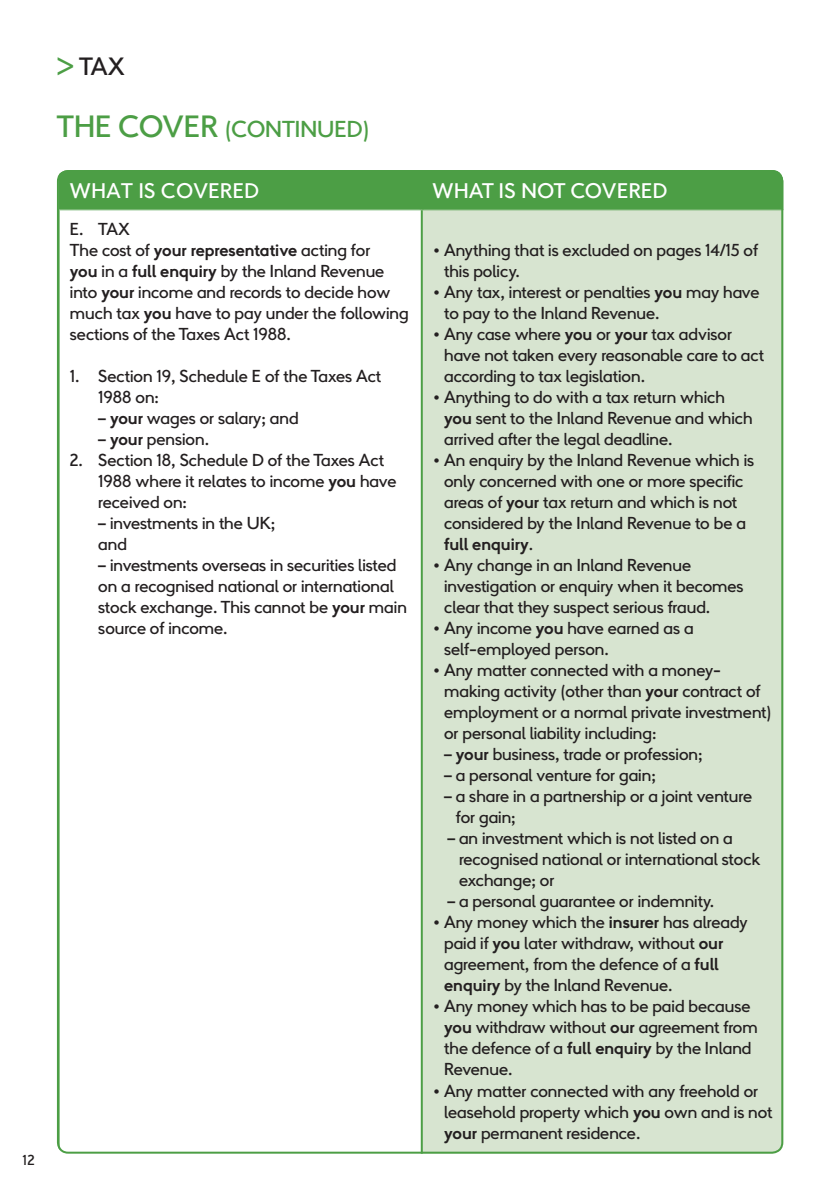
<style>
.page{position:relative;width:840px;height:1193px;background:#fff}
.page>*{position:absolute;margin:0;border:0;box-sizing:border-box;transform-origin:0 0}
.t1{font:26px "More Than Chevron";color:#231f20}
.t2{font:24px "More Than Chevron";color:#4c9e45}
.t3{font:22px "More Than Chevron";letter-spacing:.02em;color:#fff}
.t4{font:18px/21px "More Than Chevron";color:#231f20}
.t5{font:15px "More Than Chevron";color:#231f20}
.s1{color:#4c9e45}
.s2{font-size:32px}
.s3{font-weight:700}
</style>
<div class="page">
<div style="left:59px;top:170px;width:724px;height:39px;background:#4c9e45"></div>
<div style="left:421px;top:210px;width:362px;height:943px;background:#d7e4d0"></div>
<hr style="left:421px;top:209px;width:362px;height:1px;background:#4c9e45">
<hr style="left:783px;top:210px;width:1px;height:943px;background:#4c9e45">
<hr style="left:419px;top:170px;width:4px;height:39px;background:#4c9e45">
<hr style="left:783px;top:170px;width:1px;height:40px;background:#4c9e45">
<hr style="left:58px;top:209px;width:363px;height:1px;background:#4c9e45">
<hr style="left:58px;top:210px;width:2px;height:943px;background:#4c9e45">
<hr style="left:420px;top:210px;width:2px;height:943px;background:#4c9e45">
<p class="t5" style="left:22px;top:1151px;width:14px">12</p>
<h1 class="t1" style="left:57px;top:52px;width:69px"><span class="s1">&gt;</span> TAX</h1>
<h2 class="t2" style="left:57px;top:116px;width:314px"><span class="s2">THE COVER</span> (CONTINUED)</h2>
<p class="t3" style="left:70px;top:178px;width:190px">WHAT IS COVERED</p>
<p class="t3" style="left:432px;top:178px;width:236px">WHAT IS NOT COVERED</p>
<p class="t4" style="left:70px;top:218px;width:340px">E. TAX<br>The cost of <span class="s3">your representative</span> acting for<br><span class="s3">you</span> in a <span class="s3">full enquiry</span> by the Inland Revenue into <span class="s3">your</span> income and records to decide how much tax <span class="s3">you</span> have to pay under the following sections of the Taxes Act 1988.</p>
<p class="t4" style="left:98px;top:365px;width:284px;text-indent:-28px">1. Section 19, Schedule E of the Taxes Act<br>1988 on:</p>
<p class="t4" style="left:98px;top:407px;width:202px">– <span class="s3">your</span> wages or salary; and</p>
<p class="t4" style="left:98px;top:428px;width:112px">– <span class="s3">your</span> pension.</p>
<p class="t4" style="left:98px;top:449px;width:299px;text-indent:-28px">2. Section 18, Schedule D of the Taxes Act<br>1988 where it relates to income <span class="s3">you</span> have received on:</p>
<p class="t4" style="left:98px;top:512px;width:179px">– investments in the UK; and</p>
<p class="t4" style="left:98px;top:554px;width:310px">– investments overseas in securities listed on a recognised national or international stock exchange. This cannot be <span class="s3">your</span> main source of income.</p>
<p class="t4" style="left:444px;top:239px;width:315px;text-indent:-11px">• Anything that is excluded on pages 14/15 of this policy.</p>
<p class="t4" style="left:444px;top:281px;width:317px;text-indent:-11px">• Any tax, interest or penalties <span class="s3">you</span> may have to pay to the Inland Revenue.</p>
<p class="t4" style="left:444px;top:323px;width:321px;text-indent:-11px">• Any case where <span class="s3">you</span> or <span class="s3">your</span> tax advisor have not taken every reasonable care to act according to tax legislation.</p>
<p class="t4" style="left:444px;top:386px;width:310px;text-indent:-11px">• Anything to do with a tax return which <span class="s3">you</span> sent to the Inland Revenue and which arrived after the legal deadline.</p>
<p class="t4" style="left:444px;top:449px;width:311px;text-indent:-11px">• An enquiry by the Inland Revenue which is only concerned with one or more specific areas of <span class="s3">your</span> tax return and which is not considered by the Inland Revenue to be a <span class="s3">full enquiry</span>.</p>
<p class="t4" style="left:444px;top:554px;width:301px;text-indent:-11px">• Any change in an Inland Revenue investigation or enquiry when it becomes clear that they suspect serious fraud.</p>
<p class="t4" style="left:444px;top:617px;width:251px;text-indent:-11px">• Any income <span class="s3">you</span> have earned as a self-employed person.</p>
<p class="t4" style="left:444px;top:659px;width:329px;text-indent:-11px">• Any matter connected with a money&shy;making activity (other than <span class="s3">your</span> contract of employment or a normal private investment) or personal liability including:</p>
<p class="t4" style="left:444px;top:743px;width:260px">– <span class="s3">your</span> business, trade or profession;</p>
<p class="t4" style="left:444px;top:764px;width:213px">– a personal venture for gain;</p>
<p class="t4" style="left:455px;top:785px;width:298px;text-indent:-12px">– a share in a partnership or a joint venture for gain;</p>
<p class="t4" style="left:459px;top:827px;width:302px;text-indent:-12px">– an investment which is not listed on a recognised national or international stock exchange; or</p>
<p class="t4" style="left:447px;top:890px;width:268px">– a personal guarantee or indemnity.</p>
<p class="t4" style="left:444px;top:911px;width:305px;text-indent:-11px">• Any money which the <span class="s3">insurer</span> has already paid if <span class="s3">you</span> later withdraw, without <span class="s3">our </span>agreement, from the defence of a <span class="s3">full enquiry</span> by the Inland Revenue.</p>
<p class="t4" style="left:444px;top:996px;width:315px;text-indent:-11px">• Any money which has to be paid because <span class="s3">you</span> withdraw without <span class="s3">our</span> agreement from the defence of a <span class="s3">full enquiry</span> by the Inland<br>Revenue.</p>
<p class="t4" style="left:444px;top:1080px;width:329px;text-indent:-11px">• Any matter connected with any freehold or leasehold property which <span class="s3">you</span> own and is not <span class="s3">your</span> permanent residence.</p>
</div>
